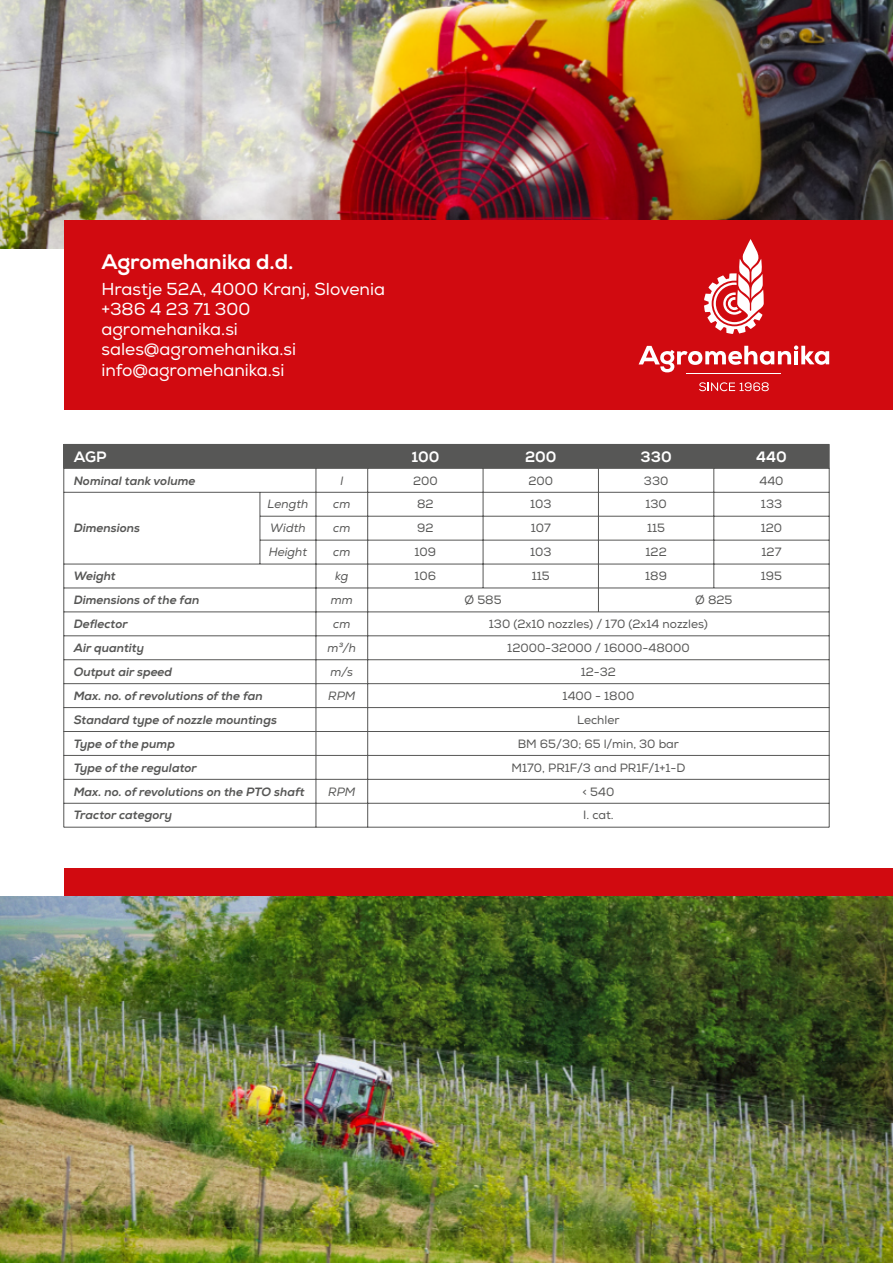
<style>
.page{position:relative;width:893px;height:1263px;background:#fff}
.page>*{position:absolute;margin:0;border:0;box-sizing:border-box;transform-origin:0 0}
.t1{font:800 21px "Nexa";color:#fff}
.t2{font:17.25px/20.2px "Nexa";color:#fff}
.t3{font:800 15px "Nexa";color:#fff}
.t4{font:italic 800 12px "Nexa";color:#575756}
.t5{font:12px "Nexa";color:#575756}
.t6{font:italic 12px "Nexa";color:#575756}
</style>
<div class="page">
<div style="left:64px;top:444px;width:765px;height:24px;background:#575756"></div>
<svg style="left:65px;top:469px;width:764px;height:358px"></svg>
<hr style="left:64px;top:444px;width:1px;height:383px;background:#575756">
<hr style="left:829px;top:444px;width:1px;height:383px;background:#575756">
<hr style="left:367px;top:444px;width:1px;height:383px;background:#575756">
<hr style="left:483px;top:444px;width:1px;height:144px;background:#575756">
<hr style="left:598px;top:444px;width:1px;height:168px;background:#575756">
<hr style="left:714px;top:444px;width:1px;height:144px;background:#575756">
<hr style="left:316px;top:468px;width:1px;height:359px;background:#575756">
<hr style="left:260px;top:492px;width:1px;height:72px;background:#575756">
<hr style="left:64px;top:468px;width:765px;height:1px;background:#575756">
<hr style="left:64px;top:492px;width:765px;height:1px;background:#575756">
<hr style="left:260px;top:516px;width:569px;height:1px;background:#575756">
<hr style="left:260px;top:540px;width:569px;height:1px;background:#575756">
<hr style="left:64px;top:564px;width:765px;height:1px;background:#575756">
<hr style="left:64px;top:588px;width:765px;height:1px;background:#575756">
<hr style="left:64px;top:612px;width:765px;height:1px;background:#575756">
<hr style="left:64px;top:635px;width:765px;height:1px;background:#575756">
<hr style="left:64px;top:659px;width:765px;height:1px;background:#575756">
<hr style="left:64px;top:683px;width:765px;height:1px;background:#575756">
<hr style="left:64px;top:707px;width:765px;height:1px;background:#575756">
<hr style="left:64px;top:731px;width:765px;height:1px;background:#575756">
<hr style="left:64px;top:755px;width:765px;height:1px;background:#575756">
<hr style="left:64px;top:779px;width:765px;height:1px;background:#575756">
<hr style="left:64px;top:803px;width:765px;height:1px;background:#575756">
<hr style="left:64px;top:827px;width:765px;height:1px;background:#575756">
<img style="left:0;top:0;width:893px;height:249px">
<div style="left:64px;top:220px;width:829px;height:190px;background:#d10a10"></div>
<svg style="left:704px;top:239px;width:60px;height:95px"></svg>
<hr style="left:687px;top:373px;width:94px;height:1px;background:#fff">
<svg style="left:639px;top:345px;width:190px;height:27px"></svg>
<svg style="left:699px;top:382px;width:70px;height:9px"></svg>
<div style="left:64px;top:869px;width:829px;height:236px;background:#d10a10"></div>
<img style="left:0;top:897px;width:893px;height:366px">
<h1 class="t1" style="left:101px;top:253px;width:194px">Agromehanika d.d.</h1>
<h2 class="t2" style="left:101px;top:280px;width:285px">Hrastje 52A, 4000 Kranj, Slovenia +386 4 23 71 300 agromehanika.si sales@agromehanika.si info@agromehanika.si</h2>
<p class="t3" style="left:74px;top:450px;width:34px">AGP</p>
<p class="t3" style="left:411px;top:450px;width:30px">100</p>
<p class="t3" style="left:525px;top:450px;width:33px">200</p>
<p class="t3" style="left:641px;top:450px;width:33px">330</p>
<p class="t3" style="left:756px;top:450px;width:32px">440</p>
<p class="t4" style="left:74px;top:475px;width:123px">Nominal tank volume</p>
<p class="t6" style="left:340px;top:475px;width:4px">l</p>
<p class="t5" style="left:413px;top:475px;width:26px">200</p>
<p class="t5" style="left:528px;top:475px;width:26px">200</p>
<p class="t5" style="left:644px;top:475px;width:26px">330</p>
<p class="t5" style="left:759px;top:475px;width:26px">440</p>
<p class="t4" style="left:74px;top:523px;width:68px">Dimensions</p>
<p class="t6" style="left:268px;top:499px;width:42px">Length</p>
<p class="t6" style="left:333px;top:499px;width:19px">cm</p>
<p class="t5" style="left:417px;top:499px;width:18px">82</p>
<p class="t5" style="left:530px;top:499px;width:23px">103</p>
<p class="t5" style="left:645px;top:499px;width:23px">130</p>
<p class="t5" style="left:761px;top:499px;width:23px">133</p>
<p class="t6" style="left:270px;top:523px;width:37px">Width</p>
<p class="t6" style="left:333px;top:523px;width:19px">cm</p>
<p class="t5" style="left:417px;top:523px;width:18px">92</p>
<p class="t5" style="left:531px;top:523px;width:22px">107</p>
<p class="t5" style="left:647px;top:523px;width:20px">115</p>
<p class="t5" style="left:761px;top:523px;width:23px">120</p>
<p class="t6" style="left:269px;top:547px;width:40px">Height</p>
<p class="t6" style="left:333px;top:547px;width:19px">cm</p>
<p class="t5" style="left:415px;top:547px;width:23px">109</p>
<p class="t5" style="left:530px;top:547px;width:23px">103</p>
<p class="t5" style="left:645px;top:547px;width:23px">122</p>
<p class="t5" style="left:762px;top:547px;width:21px">127</p>
<p class="t4" style="left:74px;top:571px;width:44px">Weight</p>
<p class="t6" style="left:335px;top:571px;width:15px">kg</p>
<p class="t5" style="left:415px;top:571px;width:23px">106</p>
<p class="t5" style="left:532px;top:571px;width:20px">115</p>
<p class="t5" style="left:645px;top:571px;width:23px">189</p>
<p class="t5" style="left:761px;top:571px;width:23px">195</p>
<p class="t4" style="left:74px;top:595px;width:127px">Dimensions of the fan</p>
<p class="t6" style="left:331px;top:595px;width:24px">mm</p>
<p class="t5" style="left:465px;top:595px;width:39px">Ø 585</p>
<p class="t5" style="left:695px;top:595px;width:39px">Ø 825</p>
<p class="t4" style="left:74px;top:619px;width:55px">Deflector</p>
<p class="t6" style="left:333px;top:619px;width:19px">cm</p>
<p class="t5" style="left:489px;top:619px;width:221px">130 (2x10 nozzles) / 170 (2x14 nozzles)</p>
<p class="t4" style="left:74px;top:643px;width:72px">Air quantity</p>
<p class="t6" style="left:327px;top:643px;width:30px">m³/h</p>
<p class="t5" style="left:507px;top:643px;width:184px">12000-32000 / 16000-48000</p>
<p class="t4" style="left:74px;top:667px;width:100px">Output air speed</p>
<p class="t6" style="left:330px;top:667px;width:24px">m/s</p>
<p class="t5" style="left:581px;top:667px;width:37px">12-32</p>
<p class="t4" style="left:74px;top:691px;width:191px">Max. no. of revolutions of the fan</p>
<p class="t6" style="left:328px;top:691px;width:29px">RPM</p>
<p class="t5" style="left:563px;top:691px;width:73px">1400 - 1800</p>
<p class="t4" style="left:74px;top:715px;width:205px">Standard type of nozzle mountings</p>
<p class="t5" style="left:577px;top:715px;width:44px">Lechler</p>
<p class="t4" style="left:74px;top:739px;width:103px">Type of the pump</p>
<p class="t5" style="left:518px;top:739px;width:163px">BM 65/30; 65 l/min, 30 bar</p>
<p class="t4" style="left:74px;top:762px;width:125px">Type of the regulator</p>
<p class="t5" style="left:511px;top:762px;width:175px">M170, PR1F/3 and PR1F/1+1-D</p>
<p class="t4" style="left:74px;top:786px;width:232px">Max. no. of revolutions on the PTO shaft</p>
<p class="t6" style="left:328px;top:786px;width:29px">RPM</p>
<p class="t5" style="left:583px;top:786px;width:33px">&lt; 540</p>
<p class="t4" style="left:74px;top:810px;width:100px">Tractor category</p>
<p class="t5" style="left:583px;top:810px;width:32px">I. cat.</p>
</div>
